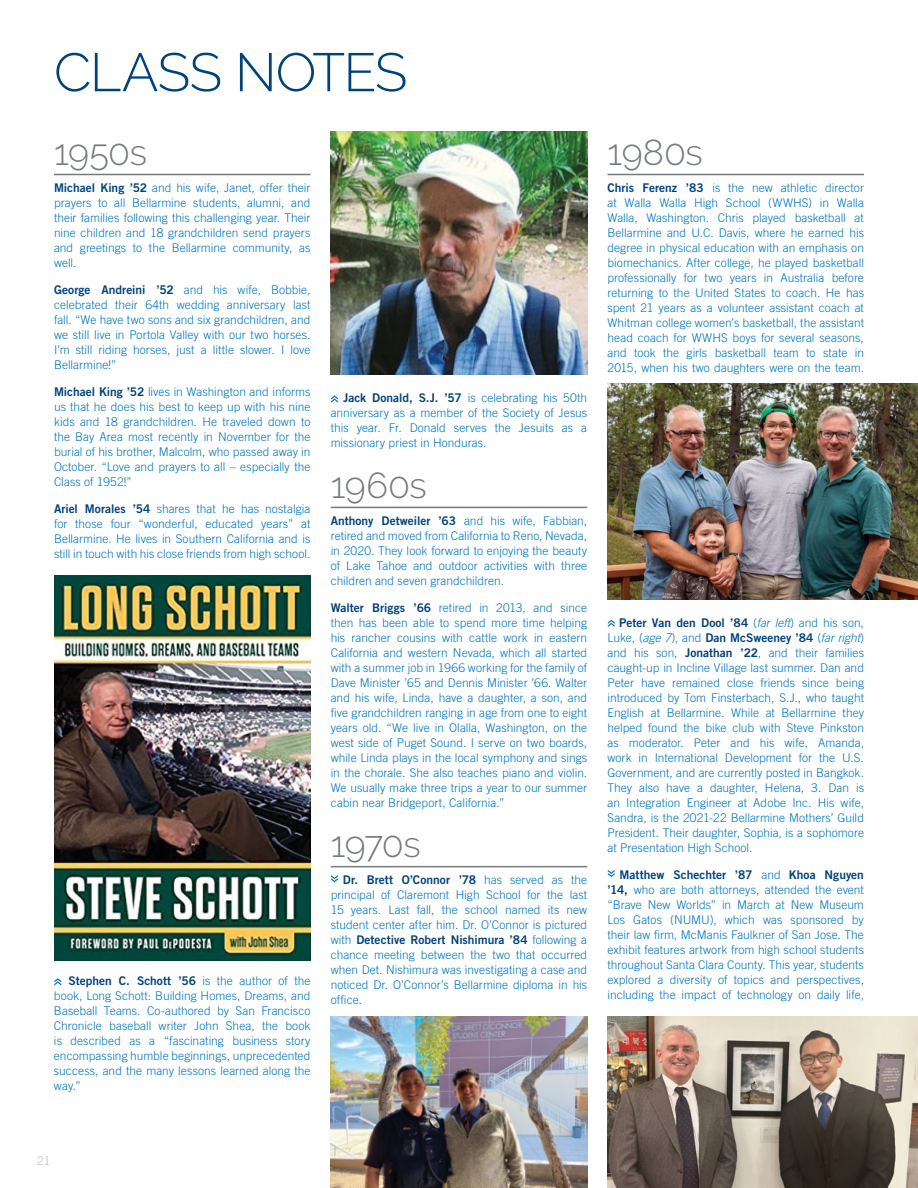
<style>
.page{position:relative;width:918px;height:1188px;background:#fff}
.page>*{position:absolute;margin:0;border:0;box-sizing:border-box;transform-origin:0 0}
.t1{font:300 54px "Raleway";letter-spacing:-.02em;color:#00437b}
.t2{font:300 36px "Raleway";letter-spacing:-.01em;color:#777a7e}
.t3{font:300 12px/15px "Trade Gothic LT Std";letter-spacing:.005em;color:#0077be;text-align:justify}
.t4{font:12px/15px "Trade Gothic LT Std Bd 2";letter-spacing:.005em;color:#00437b;text-align:right}
.t5{font:300 12px "Trade Gothic LT Std";color:#c0bfbf}
.s1{font-family:"Trade Gothic LT Std Bd 2";font-weight:400;color:#00437b}
.s2{font-family:"Trade Gothic LT Std";font-weight:300;color:#0077be}
.s3{font-family:"Trade Gothic LT Std";font-weight:300;font-style:italic;color:#0077be}
</style>
<div class="page">
<hr style="left:54px;top:174px;width:256px;height:1px;background:#777a7e">
<svg style="left:54px;top:978px;width:8px;height:7px"></svg>
<hr style="left:331px;top:507px;width:256px;height:1px;background:#777a7e">
<hr style="left:331px;top:866px;width:256px;height:1px;background:#777a7e">
<img style="left:331px;top:131px;width:256px;height:243px">
<svg style="left:331px;top:395px;width:7px;height:7px"></svg>
<svg style="left:331px;top:875px;width:7px;height:7px"></svg>
<hr style="left:608px;top:174px;width:256px;height:1px;background:#777a7e">
<svg style="left:608px;top:620px;width:7px;height:7px"></svg>
<svg style="left:608px;top:870px;width:7px;height:7px"></svg>
<img style="left:607px;top:384px;width:311px;height:216px">
<img style="left:607px;top:1017px;width:311px;height:171px">
<img style="left:331px;top:1017px;width:257px;height:171px">
<img style="left:54px;top:575px;width:257px;height:385px">
<h1 class="t1" style="left:54px;top:41px;width:355px">CLASS NOTES</h1>
<h2 class="t2" style="left:54px;top:131px;width:95px">1950s</h2>
<p class="t3" style="left:54px;top:180px;width:258px"><span class="s1">Michael King ’52</span> and his wife, Janet, offer their prayers to all Bellarmine students, alumni, and their families following this challenging year. Their nine children and 18 grandchildren send prayers and greetings to the Bellarmine community, as well.</p>
<p class="t3" style="left:54px;top:282px;width:258px"><span class="s1">George Andreini ’52</span> and his wife, Bobbie, celebrated their 64th wedding anniversary last fall. “We have two sons and six grandchildren, and we still live in Portola Valley with our two horses.<br>I’m still riding horses, just a little slower. I love Bellarmine!”</p>
<p class="t3" style="left:54px;top:384px;width:258px"><span class="s1">Michael King ’52</span> lives in Washington and informs us that he does his best to keep up with his nine kids and 18 grandchildren. He traveled down to the Bay Area most recently in November for the burial of his brother, Malcolm, who passed away in October. “Love and prayers to all – especially the Class of 1952!”</p>
<p class="t3" style="left:54px;top:501px;width:258px"><span class="s1">Ariel Morales ’54</span> shares that he has nostalgia for those four “wonderful, educated years” at Bellarmine. He lives in Southern California and is still in touch with his close friends from high school.</p>
<p class="t4" style="left:69px;top:973px;width:243px">Stephen C. Schott ’56 <span class="s2">is the author of the</span></p>
<p class="t3" style="left:54px;top:988px;width:258px">book, Long Schott: Building Homes, Dreams, and Baseball Teams. Co-authored by San Francisco Chronicle baseball writer John Shea, the book is described as a “fascinating business story encompassing humble beginnings, unprecedented success, and the many lessons learned along the way.”</p>
<p class="t3" style="left:331px;top:390px;width:258px;text-indent:12px"><span class="s1">Jack Donald, S.J. ’57</span> is celebrating his 50th anniversary as a member of the Society of Jesus this year. Fr. Donald serves the Jesuits as a missionary priest in Honduras.</p>
<h2 class="t2" style="left:331px;top:464px;width:98px">1960s</h2>
<p class="t4" style="left:331px;top:513px;width:258px">Anthony Detweiler ’63 <span class="s2">and his wife, Fabbian,</span></p>
<p class="t3" style="left:331px;top:528px;width:258px">retired and moved from California to Reno, Nevada, in 2020. They look forward to enjoying the beauty of Lake Tahoe and outdoor activities with three children and seven grandchildren.</p>
<p class="t3" style="left:331px;top:600px;width:258px"><span class="s1">Walter Briggs ’66</span> retired in 2013, and since then has been able to spend more time helping his rancher cousins with cattle work in eastern California and western Nevada, which all started with a summer job in 1966 working for the family of Dave Minister ’65 and Dennis Minister ’66. Walter and his wife, Linda, have a daughter, a son, and five grandchildren ranging in age from one to eight years old. “We live in Olalla, Washington, on the west side of Puget Sound. I serve on two boards, while Linda plays in the local symphony and sings in the chorale. She also teaches piano and violin.<br>We usually make three trips a year to our summer cabin near Bridgeport, California.”</p>
<h2 class="t2" style="left:331px;top:823px;width:92px">1970s</h2>
<p class="t4" style="left:343px;top:872px;width:246px">Dr. Brett O’Connor ’78 <span class="s2">has served as the</span></p>
<p class="t3" style="left:331px;top:887px;width:258px">principal of Claremont High School for the last 15 years. Last fall, the school named its new student center after him. Dr. O’Connor is pictured</p>
<p class="t4" style="left:331px;top:932px;width:258px"><span class="s2">with</span> Detective Robert Nishimura ’84 <span class="s2">following a</span></p>
<p class="t3" style="left:331px;top:947px;width:258px">chance meeting between the two that occurred when Det. Nishimura was investigating a case and noticed Dr. O’Connor’s Bellarmine diploma in his office.</p>
<h2 class="t2" style="left:608px;top:131px;width:97px">1980s</h2>
<p class="t3" style="left:608px;top:180px;width:258px"><span class="s1">Chris Ferenz ’83</span> is the new athletic director at Walla Walla High School (WWHS) in Walla Walla, Washington. Chris played basketball at Bellarmine and U.C. Davis, where he earned his degree in physical education with an emphasis on biomechanics. After college, he played basketball professionally for two years in Australia before returning to the United States to coach. He has spent 21 years as a volunteer assistant coach at Whitman college women’s basketball, the assistant head coach for WWHS boys for several seasons, and took the girls basketball team to state in 2015, when his two daughters were on the team.</p>
<p class="t4" style="left:608px;top:615px;width:258px">Peter Van den Dool ’84 <span class="s2">(</span><span class="s3">far left</span><span class="s2">) and his son,<br>Luke, (</span><span class="s3">age 7</span><span class="s2">), and</span> Dan McSweeney ’84 <span class="s2">(</span><span class="s3">far right</span><span class="s2">)</span></p>
<p class="t3" style="left:608px;top:645px;width:258px">and his son, <span class="s1">Jonathan ’22</span>, and their families caught-up in Incline Village last summer. Dan and Peter have remained close friends since being introduced by Tom Finsterbach, S.J., who taught English at Bellarmine. While at Bellarmine they helped found the bike club with Steve Pinkston as moderator. Peter and his wife, Amanda, work in International Development for the U.S.<br>Government, and are currently posted in Bangkok.<br>They also have a daughter, Helena, 3. Dan is an Integration Engineer at Adobe Inc. His wife, Sandra, is the 2021-22 Bellarmine Mothers’ Guild President. Their daughter, Sophia, is a sophomore at Presentation High School.</p>
<p class="t4" style="left:620px;top:867px;width:246px">Matthew Schechter ’87 <span class="s2">and</span> Khoa Nguyen</p>
<p class="t3" style="left:608px;top:882px;width:258px"><span class="s1">’14,</span> who are both attorneys, attended the event “Brave New Worlds” in March at New Museum Los Gatos (NUMU), which was sponsored by their law firm, McManis Faulkner of San Jose. The exhibit features artwork from high school students throughout Santa Clara County. This year, students explored a diversity of topics and perspectives, including the impact of technology on daily life,</p>
<p class="t5" style="left:37px;top:1153px;width:15px">21</p>
</div>
